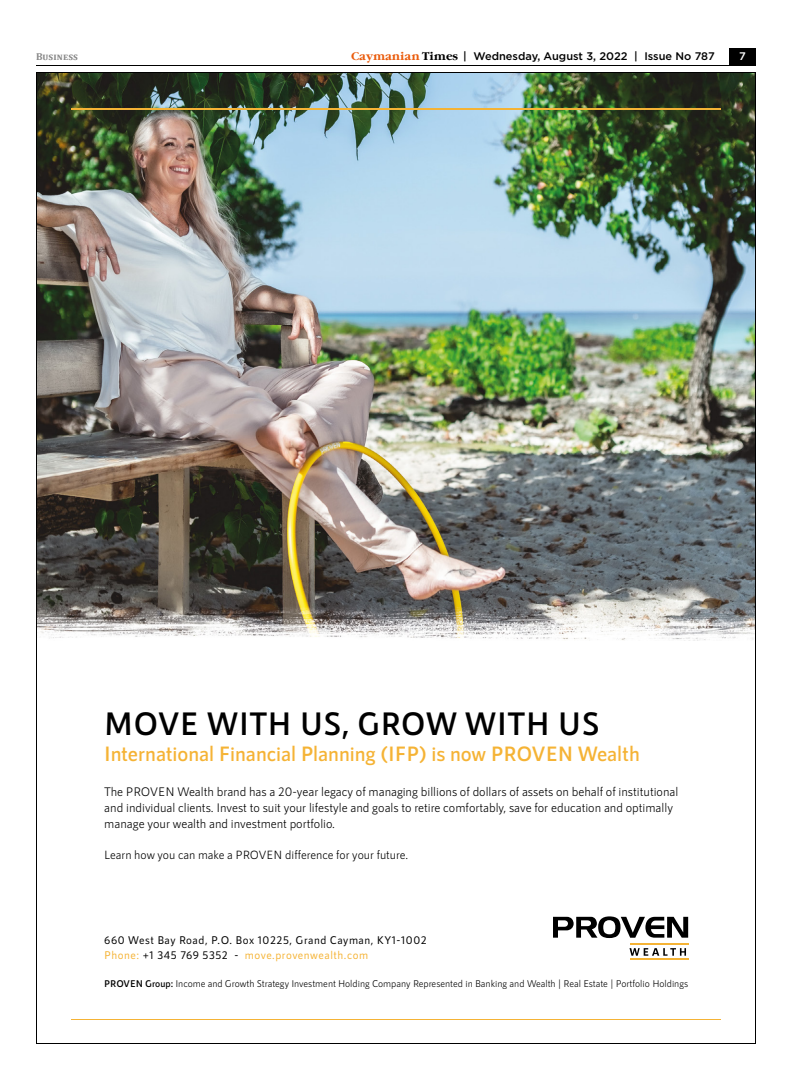
<style>
.page{position:relative;width:792px;height:1080px;background:#fff}
.page>*{position:absolute;margin:0;border:0;box-sizing:border-box;transform-origin:0 0}
.t1{font:600 32.7px "RNS Sanz";color:#000}
.t2{font:600 20.9px "RNS Sanz";color:#f5b335}
.t3{font:12.5px/16.2px "RNS Sanz";color:#000}
.t4{font:12px "RNS Sanz";color:#000}
.t5{font:500 11.2px/15px "RNS Sanz";letter-spacing:.05em;color:#000}
.t6{font:500 11px "Gotham";color:#000}
.t7{font:500 11px "Gotham";color:#fff}
.t8{font:700 10px "Cambria";letter-spacing:.01em;color:#878787}
.t9{font:9.8px "RNS Sanz";color:#000}
.s1{font-family:"Garamond C";font-weight:700;color:#ea5b0b}
.s2{font-family:"Garamond C";font-weight:700}
.s3{color:#f5b335}
.s4{font-weight:600}
</style>
<div class="page">
<div style="left:729px;top:48px;width:27px;height:18px;background:#000"></div>
<hr style="left:36px;top:65px;width:720px;height:1px;background:#000">
<img style="left:36px;top:72px;width:720px;height:972px">
<p class="t8" style="left:36px;top:50px;width:44px">Business</p>
<p class="t6" style="left:351px;top:49px;width:365px"><span class="s1">Caymanian</span> <span class="s2">Times</span> | Wednesday, August 3, 2022 | Issue No 787</p>
<p class="t7" style="left:739px;top:49px;width:8px">7</p>
<h1 class="t1" style="left:104px;top:705px;width:497px">MOVE WITH US, GROW WITH US</h1>
<h2 class="t2" style="left:104px;top:742px;width:537px">International Financial Planning (IFP) is now PROVEN Wealth</h2>
<p class="t3" style="left:104px;top:783px;width:576px">The PROVEN Wealth brand has a 20-year legacy of managing billions of dollars of assets on behalf of institutional and individual clients. Invest to suit your lifestyle and goals to retire comfortably, save for education and optimally manage your wealth and investment portfolio.</p>
<p class="t4" style="left:104px;top:848px;width:305px">Learn how you can make a PROVEN difference for your future.</p>
<p class="t5" style="left:104px;top:932px;width:324px">660 West Bay Road, P.O. Box 10225, Grand Cayman, KY1-1002<br><span class="s3">Phone:</span> +1 345 769 5352 - <span class="s3">move.provenwealth.com</span></p>
<p class="t9" style="left:104px;top:978px;width:585px"><span class="s4">PROVEN Group:</span> Income and Growth Strategy Investment Holding Company Represented in Banking and Wealth | Real Estate | Portfolio Holdings</p>
</div>
